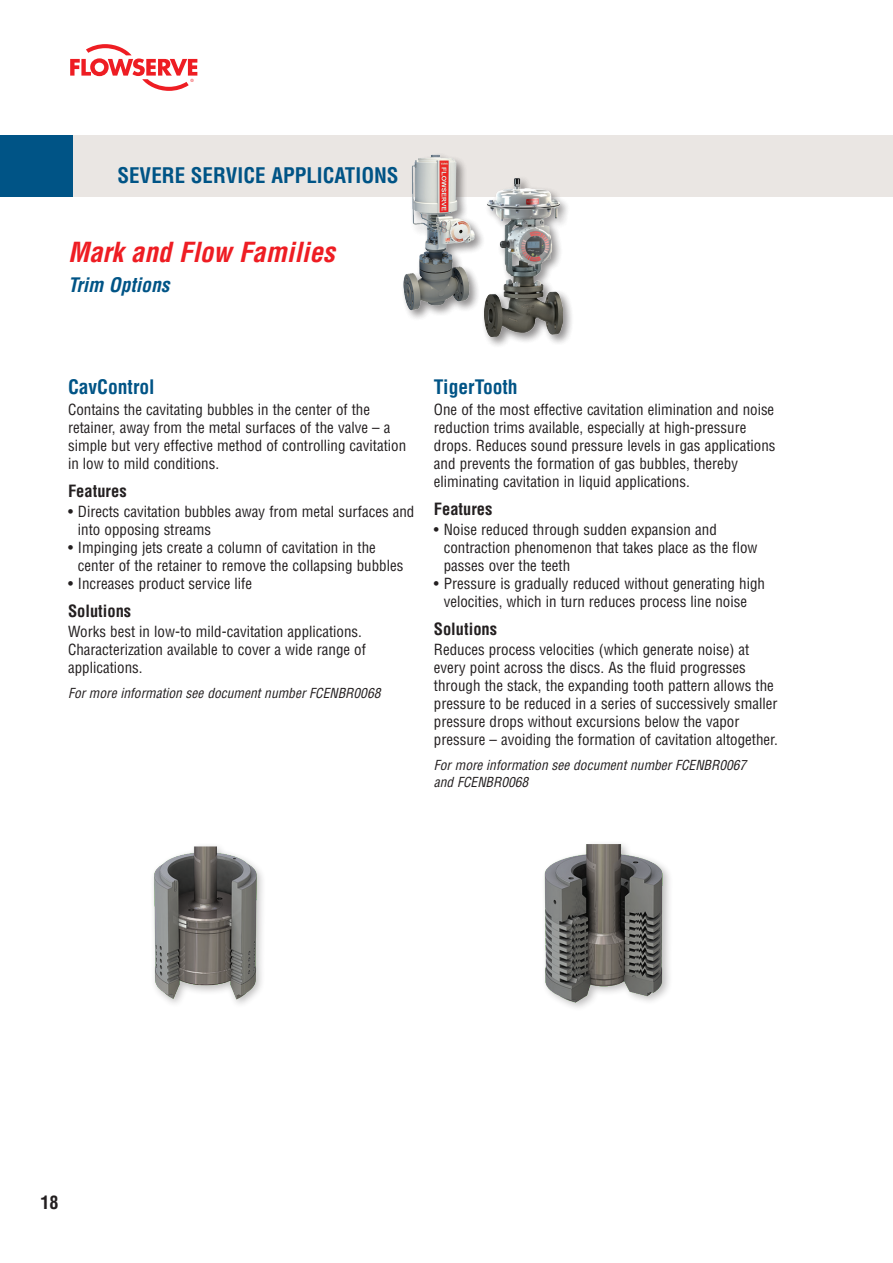
<style>
.page{position:relative;width:893px;height:1263px;background:#fff}
.page>*{position:absolute;margin:0;border:0;box-sizing:border-box;transform-origin:0 0}
.FCD-Red_Page_Header{font:italic 700 condensed 27px "Helvetica LT Std";color:#ee1d23}
.FCD-TOC_header{font:700 condensed 21px "Helvetica LT Std";color:#005486}
.FCD-Pump_Titles{font:700 condensed 19.5px "Helvetica LT Std";color:#005486}
.FCD-Red_Page_Header-2{font:italic 700 condensed 19.5px "Helvetica LT Std";color:#005486}
.t1{font:700 condensed 18px "Helvetica LT Std";color:#231f20}
.FCD-Prod_Features{font:700 condensed 16.5px "Helvetica LT Std";color:#231f20}
.FCD-Prod_Desc{font:condensed 15px/18px "Helvetica LT Std";color:#231f20}
.FCD-Prod_Bull_Info{font:italic condensed 13.5px/16.5px "Helvetica LT Std";color:#231f20}
</style>
<div class="page">
<svg style="left:70px;top:44px;width:127px;height:47px"></svg>
<div style="left:68px;top:135px;width:825px;height:62px;background:#eae6e3"></div>
<div style="left:0;top:135px;width:72px;height:62px;background:#005486"></div>
<div style="left:401px;top:152px;width:85px;height:169px;background:#231f20;opacity:.3"></div>
<img style="left:401px;top:152px;width:85px;height:162px">
<img style="left:153px;top:846px;width:110px;height:157px">
<div style="left:481px;top:175px;width:94px;height:174px;background:#231f20;opacity:.3"></div>
<img style="left:544px;top:844px;width:126px;height:162px">
<p class="FCD-TOC_header" style="left:117px;top:163px;width:283px">SEVERE SERVICE APPLICATIONS</p>
<p class="FCD-Red_Page_Header" style="left:68px;top:236px;width:268px">Mark and Flow Families</p>
<p class="FCD-Red_Page_Header-2" style="left:68px;top:273px;width:103px">Trim Options</p>
<p class="FCD-Pump_Titles" style="left:68px;top:374px;width:88px">CavControl</p>
<p class="FCD-Prod_Desc" style="left:68px;top:400px;width:340px">Contains the cavitating bubbles in the center of the retainer, away from the metal surfaces of the valve – a simple but very effective method of controlling cavitation in low to mild conditions.</p>
<p class="FCD-Prod_Features" style="left:68px;top:481px;width:60px">Features</p>
<p class="FCD-Prod_Desc" style="left:78px;top:502px;width:338px;text-indent:-10px">• Directs cavitation bubbles away from metal surfaces and into opposing streams</p>
<p class="FCD-Prod_Desc" style="left:78px;top:538px;width:327px;text-indent:-10px">• Impinging jets create a column of cavitation in the center of the retainer to remove the collapsing bubbles</p>
<p class="FCD-Prod_Desc" style="left:68px;top:574px;width:186px">• Increases product service life</p>
<p class="FCD-Prod_Features" style="left:68px;top:601px;width:65px">Solutions</p>
<p class="FCD-Prod_Desc" style="left:68px;top:622px;width:299px">Works best in low-to mild-cavitation applications.<br>Characterization available to cover a wide range of applications.</p>
<p class="FCD-Prod_Bull_Info" style="left:68px;top:685px;width:314px">For more information see document number FCENBR0068</p>
<p class="FCD-Pump_Titles" style="left:434px;top:374px;width:85px">TigerTooth</p>
<p class="FCD-Prod_Desc" style="left:434px;top:400px;width:343px">One of the most effective cavitation elimination and noise reduction trims available, especially at high-pressure drops. Reduces sound pressure levels in gas applications and prevents the formation of gas bubbles, thereby eliminating cavitation in liquid applications.</p>
<p class="FCD-Prod_Features" style="left:434px;top:499px;width:60px">Features</p>
<p class="FCD-Prod_Desc" style="left:444px;top:520px;width:315px;text-indent:-10px">• Noise reduced through sudden expansion and contraction phenomenon that takes place as the flow passes over the teeth</p>
<p class="FCD-Prod_Desc" style="left:434px;top:574px;width:333px;text-align:center">• Pressure is gradually reduced without generating high velocities, which in turn reduces process line noise</p>
<p class="FCD-Prod_Features" style="left:434px;top:619px;width:65px">Solutions</p>
<p class="FCD-Prod_Desc" style="left:434px;top:640px;width:345px">Reduces process velocities (which generate noise) at every point across the discs. As the fluid progresses through the stack, the expanding tooth pattern allows the pressure to be reduced in a series of successively smaller pressure drops without excursions below the vapor pressure – avoiding the formation of cavitation altogether.</p>
<p class="FCD-Prod_Bull_Info" style="left:434px;top:757px;width:314px">For more information see document number FCENBR0067 and FCENBR0068</p>
<p class="t1" style="left:40px;top:1191px;width:20px">18</p>
</div>
